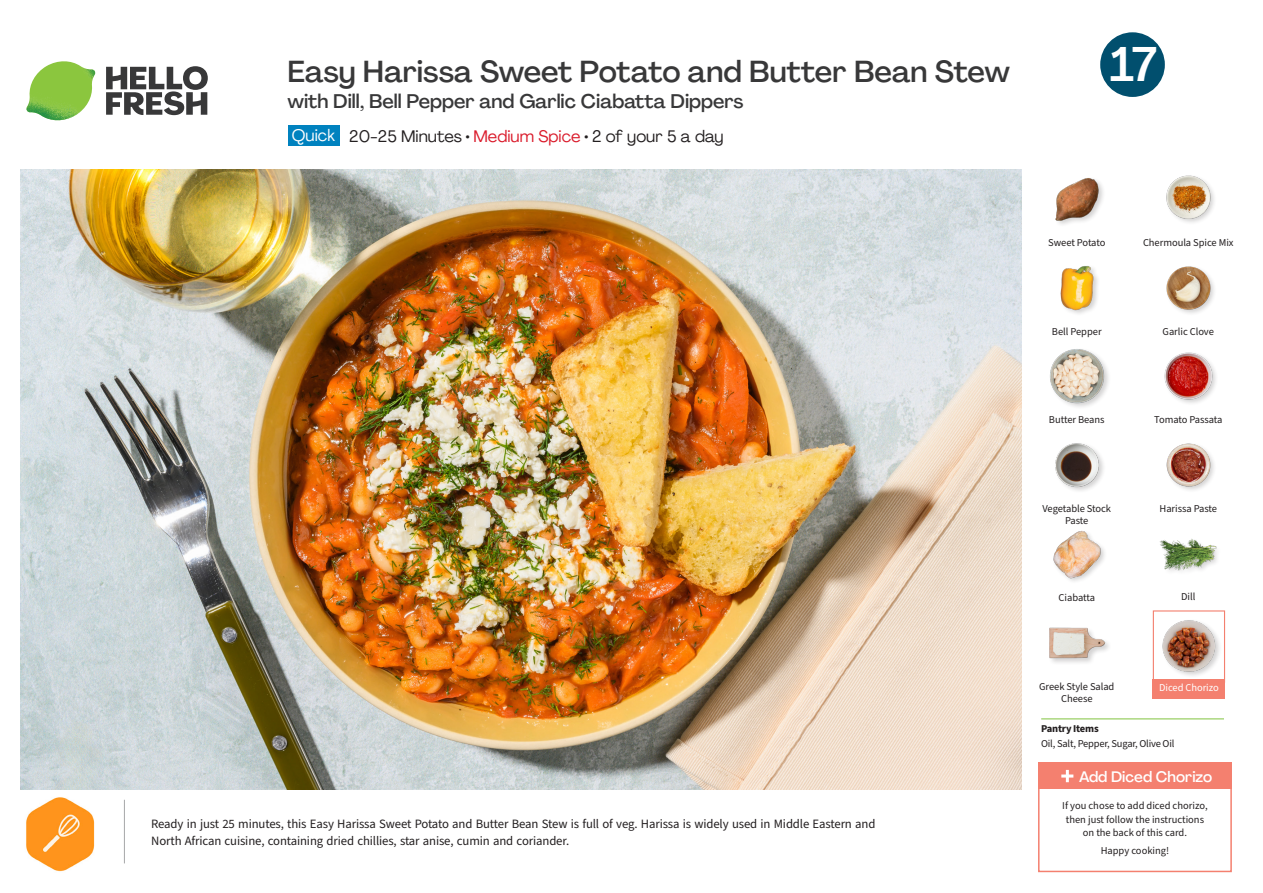
<style>
.page{position:relative;width:1263px;height:893px;background:#fff}
.page>*{position:absolute;margin:0;border:0;box-sizing:border-box;transform-origin:0 0}
._24_Recipe_Nr_Bag{font:500 48px "Agrandir";color:#fff}
._15_Titel_UK{font:500 30px "Agrandir";letter-spacing:-.005em;color:#383839}
._15_Titel_UK-2{font:500 19.5px "Agrandir";color:#383839}
._02_Box_Type{font:16.5px "Agrandir";color:#231f20}
._02_Box_Type-2{font:16.5px "Agrandir";color:#fff}
._16_StepsText{font:500 15px "Agrandir";color:#fff}
._24_Recipe_Nr_Bag-2{font:12.75px/16.4px "Source Sans Pro";letter-spacing:-.01em;color:#231f20}
._18_FRONT_ingredients_UK{font:10.5px/12px "Source Sans Pro";letter-spacing:-.005em;color:#231f20;text-align:center}
._15_Titel_Steps{font:10.5px/13.5px "Source Sans Pro";color:#231f20;text-align:center}
._14_Allergene_Text_7pt{font:10.5px "Source Sans Pro";letter-spacing:-.02em;color:#231f20}
._00_Basic{font:10.5px "Source Sans Pro";color:#231f20}
._18_FRONT_ingredients_UK-2{font:10.5px "Source Sans Pro";letter-spacing:-.005em;color:#fff}
._14_Allergene_Text_7pt-2{font:700 10.5px "Source Sans Pro";letter-spacing:-.02em;color:#231f20}
.s1{color:#da1b2b}
</style>
<div class="page">
<svg style="left:106px;top:66px;width:102px;height:49px"></svg>
<img style="left:26px;top:61px;width:69px;height:59px">
<img style="left:21px;top:170px;width:1000px;height:619px">
<hr style="left:1041px;top:718px;width:183px;height:1px;background:#81c340">
<img style="left:1053px;top:531px;width:52px;height:50px">
<div style="left:1048px;top:627px;width:64px;height:38px;background:#231f20;opacity:.2"></div>
<img style="left:1048px;top:627px;width:57px;height:38px">
<img style="left:1159px;top:538px;width:58px;height:33px">
<div style="left:1049px;top:348px;width:62px;height:62px;background:#231f20;opacity:.2"></div>
<img style="left:1049px;top:348px;width:56px;height:57px">
<img style="left:1055px;top:443px;width:49px;height:48px">
<img style="left:1166px;top:443px;width:48px;height:47px">
<img style="left:1164px;top:352px;width:52px;height:51px">
<img style="left:1055px;top:178px;width:48px;height:47px">
<img style="left:1060px;top:266px;width:38px;height:48px">
<img style="left:1166px;top:266px;width:48px;height:48px">
<img style="left:1166px;top:175px;width:48px;height:48px">
<div style="left:288px;top:125px;width:52px;height:21px;background:#0082bf"></div>
<div style="left:1153px;top:610px;width:72px;height:73px;border:1px solid #f4806f"></div>
<div style="left:1153px;top:679px;width:72px;height:20px;background:#f4806f"></div>
<img style="left:1162px;top:620px;width:56px;height:55px">
<div style="left:1038px;top:762px;width:194px;height:110px;border:2px solid #f4806f"></div>
<div style="left:1038px;top:762px;width:193px;height:27px;background:#f4806f"></div>
<svg style="left:1061px;top:770px;width:12px;height:12px"></svg>
<hr style="left:124px;top:800px;width:1px;height:63px;background:#a7a8a9">
<img style="left:26px;top:797px;width:69px;height:75px">
<svg style="left:1100px;top:32px;width:65px;height:65px"></svg>
<p class="_15_Titel_UK" style="left:287px;top:53px;width:724px">Easy Harissa Sweet Potato and Butter Bean Stew</p>
<p class="_15_Titel_UK-2" style="left:287px;top:89px;width:458px">with Dill, Bell Pepper and Garlic Ciabatta Dippers</p>
<p class="_02_Box_Type-2" style="left:292px;top:125px;width:45px">Quick</p>
<p class="_02_Box_Type" style="left:349px;top:126px;width:376px">20-25 Minutes • <span class="s1">Medium Spice</span> • 2 of your 5 a day</p>
<p class="_24_Recipe_Nr_Bag" style="left:1110px;top:35px;width:49px">17</p>
<p class="_24_Recipe_Nr_Bag-2" style="left:151px;top:816px;width:726px">Ready in just 25 minutes, this Easy Harissa Sweet Potato and Butter Bean Stew is full of veg. Harissa is widely used in Middle Eastern and<br>North African cuisine, containing dried chillies, star anise, cumin and coriander.</p>
<p class="_18_FRONT_ingredients_UK" style="left:1048px;top:237px;width:59px">Sweet Potato</p>
<p class="_18_FRONT_ingredients_UK" style="left:1143px;top:237px;width:92px">Chermoula Spice Mix</p>
<p class="_18_FRONT_ingredients_UK" style="left:1052px;top:325px;width:51px">Bell Pepper</p>
<p class="_18_FRONT_ingredients_UK" style="left:1162px;top:325px;width:53px">Garlic Clove</p>
<p class="_18_FRONT_ingredients_UK" style="left:1049px;top:414px;width:57px">Butter Beans</p>
<p class="_18_FRONT_ingredients_UK" style="left:1154px;top:414px;width:70px">Tomato Passata</p>
<p class="_18_FRONT_ingredients_UK" style="left:1042px;top:503px;width:70px">Vegetable Stock</p>
<p class="_18_FRONT_ingredients_UK" style="left:1159px;top:503px;width:59px">Harissa Paste</p>
<p class="_18_FRONT_ingredients_UK" style="left:1065px;top:515px;width:25px">Paste</p>
<p class="_18_FRONT_ingredients_UK" style="left:1059px;top:592px;width:38px">Ciabatta</p>
<p class="_18_FRONT_ingredients_UK" style="left:1181px;top:591px;width:16px">Dill</p>
<p class="_18_FRONT_ingredients_UK" style="left:1039px;top:681px;width:77px">Greek Style Salad<br>Cheese</p>
<p class="_18_FRONT_ingredients_UK-2" style="left:1159px;top:681px;width:61px">Diced Chorizo</p>
<p class="_14_Allergene_Text_7pt-2" style="left:1041px;top:722px;width:59px">Pantry Items</p>
<p class="_14_Allergene_Text_7pt" style="left:1041px;top:737px;width:135px">Oil, Salt, Pepper, Sugar, Olive Oil</p>
<p class="_16_StepsText" style="left:1079px;top:767px;width:135px">Add Diced Chorizo</p>
<p class="_15_Titel_Steps" style="left:1062px;top:799px;width:147px">If you chose to add diced chorizo, then just follow the instructions on the back of this card.</p>
<p class="_00_Basic" style="left:1101px;top:843px;width:70px">Happy cooking!</p>
</div>
